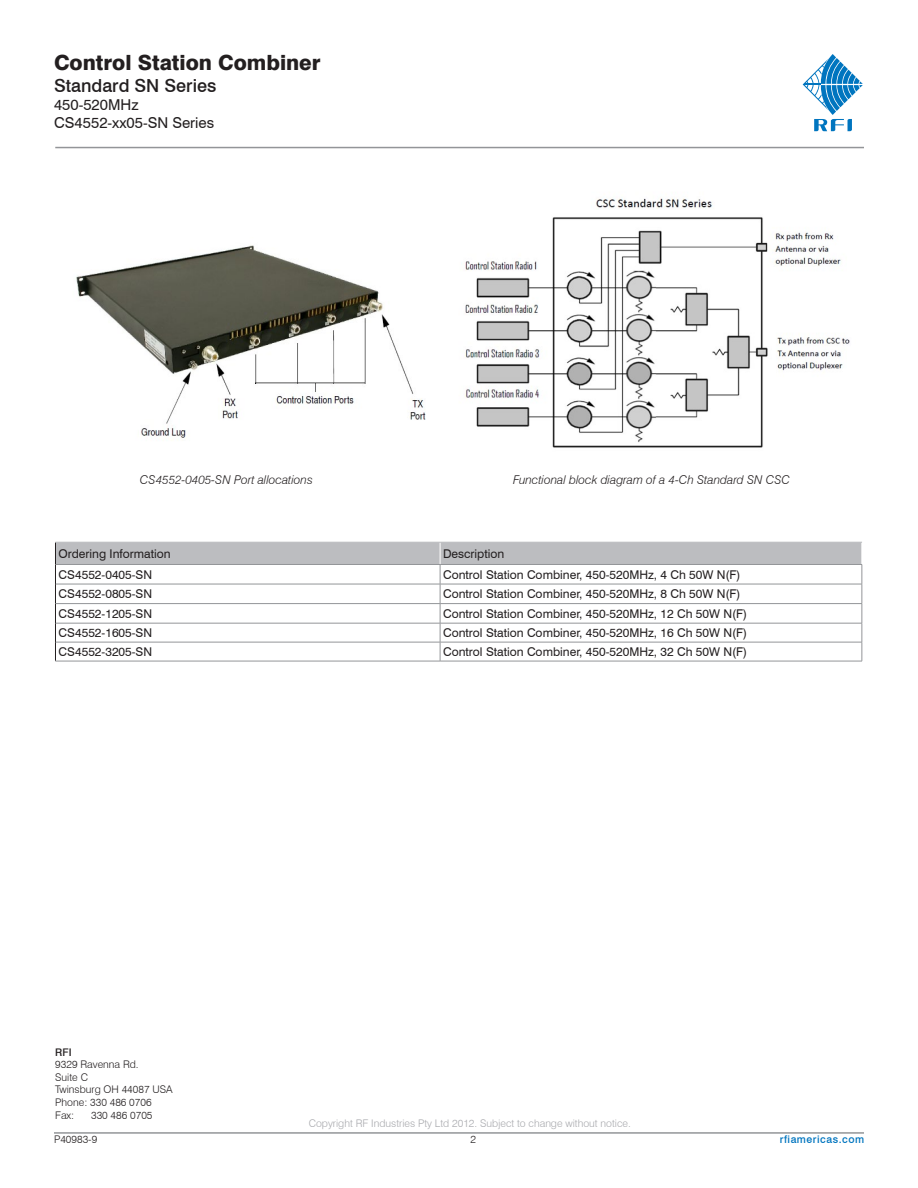
<style>
.page{position:relative;width:918px;height:1188px;background:#fff}
.page>*{position:absolute;margin:0;border:0;box-sizing:border-box;transform-origin:0 0}
.HEADER_1{font:800 21px "Swiss 721 BT";color:#231f20}
.HEADER_3_AND_4{font:500 18px "Swiss 721 BT";color:#231f20}
.HEADER_3_AND_4-2{font:15px "Swiss 721 BT";color:#231f20}
.SPEC_TABLE_CENTRED_C{font:12.15px "Swiss 721 BT";color:#231f20}
.SPEC_TABLE_COPY{font:12.15px "Swiss 721 BT";color:#231f20}
.Captions{font:italic 300 12.15px "Swiss 721 BT";color:#231f20}
.t1{font:300 10.5px "Swiss 721 BT";color:#231f20}
.t2{font:300 10.5px "Swiss 721 BT";color:#a8a9ad}
.t3{font:500 10.5px "Swiss 721 BT";letter-spacing:.05em;color:#0075bf}
.t4{font:500 10.5px "Swiss 721 BT";color:#231f20}
</style>
<div class="page">
<hr style="left:55px;top:147px;width:809px;height:1px;background:#939598">
<hr style="left:54px;top:1132px;width:810px;height:2px;background:#939598">
<svg style="left:803px;top:54px;width:60px;height:77px"></svg>
<img style="left:76px;top:245px;width:350px;height:193px">
<img style="left:464px;top:198px;width:386px;height:250px">
<hr style="left:55px;top:661px;width:385px;height:1px;background:#939598">
<svg style="left:55px;top:542px;width:808px;height:119px"></svg>
<hr style="left:440px;top:661px;width:422px;height:1px;background:#939598">
<p class="HEADER_1" style="left:54px;top:50px;width:268px">Control Station Combiner</p>
<p class="HEADER_3_AND_4" style="left:54px;top:74px;width:164px">Standard SN Series</p>
<p class="HEADER_3_AND_4-2" style="left:54px;top:95px;width:86px">450-520MHz</p>
<p class="HEADER_3_AND_4-2" style="left:54px;top:113px;width:162px">CS4552-xx05-SN Series</p>
<p class="Captions" style="left:140px;top:472px;width:174px">CS4552-0405-SN Port allocations</p>
<p class="Captions" style="left:513px;top:472px;width:279px">Functional block diagram of a 4-Ch Standard SN CSC</p>
<p class="SPEC_TABLE_COPY" style="left:58px;top:546px;width:114px">Ordering Information</p>
<p class="SPEC_TABLE_CENTRED_C" style="left:443px;top:546px;width:63px">Description</p>
<p class="SPEC_TABLE_COPY" style="left:58px;top:567px;width:95px">CS4552-0405-SN</p>
<p class="SPEC_TABLE_CENTRED_C" style="left:443px;top:567px;width:299px">Control Station Combiner, 450-520MHz, 4 Ch 50W N(F)</p>
<p class="SPEC_TABLE_COPY" style="left:58px;top:587px;width:95px">CS4552-0805-SN</p>
<p class="SPEC_TABLE_CENTRED_C" style="left:443px;top:587px;width:299px">Control Station Combiner, 450-520MHz, 8 Ch 50W N(F)</p>
<p class="SPEC_TABLE_COPY" style="left:58px;top:606px;width:95px">CS4552-1205-SN</p>
<p class="SPEC_TABLE_CENTRED_C" style="left:443px;top:606px;width:306px">Control Station Combiner, 450-520MHz, 12 Ch 50W N(F)</p>
<p class="SPEC_TABLE_COPY" style="left:58px;top:626px;width:95px">CS4552-1605-SN</p>
<p class="SPEC_TABLE_CENTRED_C" style="left:443px;top:626px;width:306px">Control Station Combiner, 450-520MHz, 16 Ch 50W N(F)</p>
<p class="SPEC_TABLE_COPY" style="left:58px;top:644px;width:95px">CS4552-3205-SN</p>
<p class="SPEC_TABLE_CENTRED_C" style="left:443px;top:644px;width:306px">Control Station Combiner, 450-520MHz, 32 Ch 50W N(F)</p>
<p class="t4" style="left:55px;top:1046px;width:18px">RFI</p>
<p class="t1" style="left:55px;top:1058px;width:85px">9329 Ravenna Rd.</p>
<p class="t1" style="left:55px;top:1071px;width:34px">Suite C</p>
<p class="t1" style="left:55px;top:1083px;width:119px">Twinsburg OH 44087 USA</p>
<p class="t1" style="left:55px;top:1096px;width:98px">Phone: 330 486 0706</p>
<p class="t1" style="left:55px;top:1109px;width:21px">Fax:</p>
<p class="t1" style="left:91px;top:1109px;width:63px">330 486 0705</p>
<p class="t1" style="left:54px;top:1133px;width:45px">P40983-9</p>
<p class="t2" style="left:309px;top:1117px;width:324px">Copyright RF Industries Pty Ltd 2012. Subject to change without notice.</p>
<p class="t1" style="left:471px;top:1133px;width:7px">2</p>
<p class="t3" style="left:780px;top:1133px;width:86px">rfiamericas.com</p>
</div>
